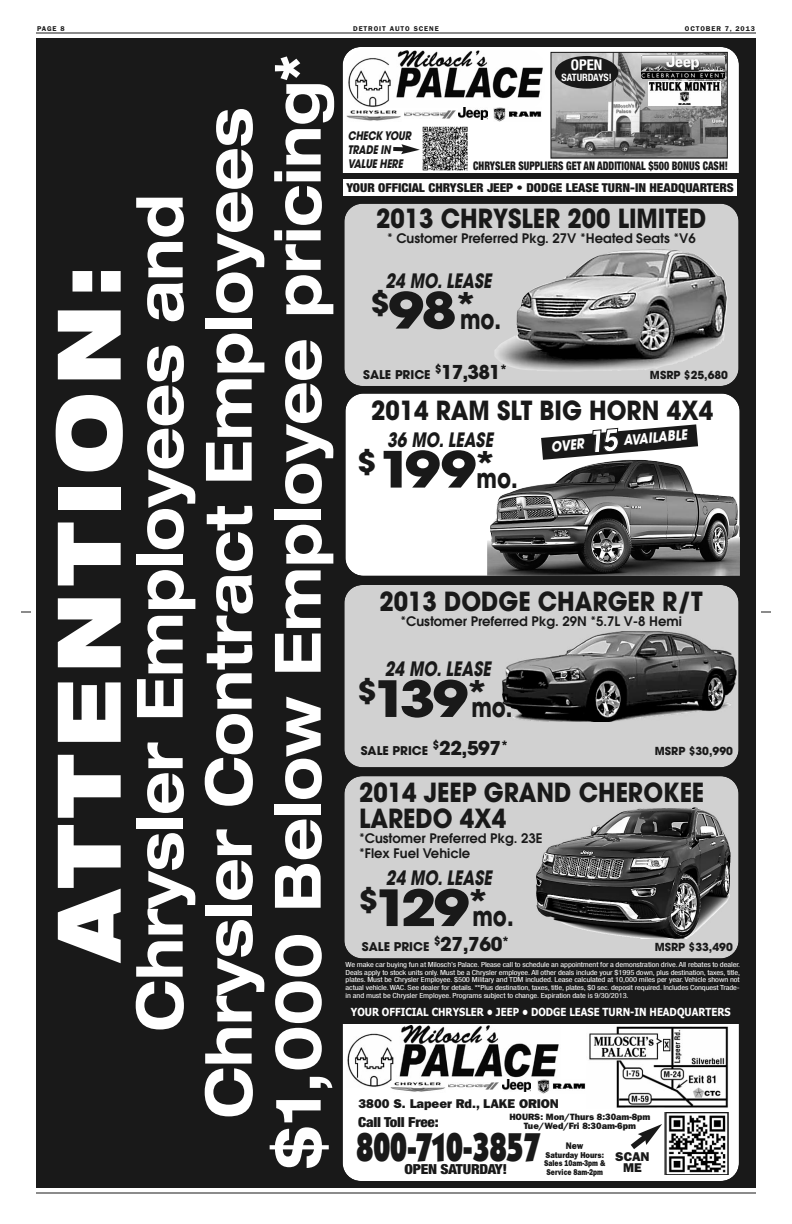
<style>
.page{position:relative;width:792px;height:1224px;background:#fff}
.page>*{position:absolute;margin:0;border:0;box-sizing:border-box;transform-origin:0 0}
.t1{font:88px "Helvetica Neue Black Ext+IWXSIJ";letter-spacing:.1em;color:#fff;scale:.89 1}
.t2{font:64px/69px "Helvetica Neue Bold Ext+DFCVWU";color:#fff;text-align:center;scale:.89 1}
.t3{font:49.6px "Avant Garde Bold+DSTLUZ";letter-spacing:-.1em;color:#191919;scale:1.17 1}
.t4{font:40.5px "Itc Kabel Ultra+KLFAGX";letter-spacing:-.02em;color:#191919;scale:.78 1}
.t5{font:29.8px "Avant Garde Bold+DSTLUZ";color:#191919;scale:1.17 1}
.t6{font:26.7px "Avant Garde Bold+DSTLUZ";color:#191919;scale:.79 1}
.t7{font:26.2px/26px "Avant Garde Bold+DSTLUZ";color:#191919;scale:.89 1}
.t8{font:19.7px "Avant Garde Bold Obl+BMJFJF";letter-spacing:.005em;color:#191919;scale:.79 1}
.t9{font:19px "Avant Garde Bold+DSTLUZ";letter-spacing:-.025em;color:#191919}
.t10{font:14.8px "Helvetica Neue Bold Cond+GIKRNT";color:#fff}
.t11{font:14px "Avant Garde Bold Obl+BMJFJF";color:#fff;scale:.87 1}
.t12{font:13.8px "Helvetica Neue Black Cond+PTWTOJ";letter-spacing:-.015em;color:#191919;scale:1.1 1}
.t13{font:13.1px/15px "Avant Garde Demi+INQEFW";color:#191919}
.t14{font:12.8px/11.7px "Franklin Gothic Heavy+RIXTEY";color:#191919;text-align:center}
.t15{font:12.3px "Helvetica Neue Condensed Black+SOUQGC";color:#191919;scale:1.06 1}
.t16{font:12px "Avant Garde Bold+DSTLUZ";color:#191919}
.t17{font:11.9px "Helvetica Neue Condensed Black+SOUQGC";color:#191919;scale:.84 1}
.t18{font:11.7px/13.9px "Avant Garde Bold Obl+BMJFJF";letter-spacing:-.02em;color:#191919;scale:.83 1}
.t19{font:11.2px "Tahoma Bold+FMZFIG";color:#fff;scale:.87 1}
.t20{font:11px "Avant Garde Bold+DSTLUZ";color:#191919}
.t21{font:10.2px "Helvetica Neue Bold Cond+GIKRNT";letter-spacing:-.01em;color:#fff}
.t22{font:9.6px "Franklin Gothic Heavy+RIXTEY";color:#191919;scale:.89 1}
.t23{font:9.2px/9.2px "Franklin Gothic Heavy+RIXTEY";color:#191919;text-align:center}
.t24{font:8.5px/8.5px "Franklin Gothic Heavy+RIXTEY";color:#191919;scale:.89 1}
.t25{font:7px/7.7px "Helvetica Neue Condensed+AYAWTP";letter-spacing:-.01em;color:#fff;text-align:justify;scale:1.2 1}
.t26{font:600 7px "Franklin Gothic";letter-spacing:.125em;color:#191919}
.s1{font-size:49.6px}
.s2{font-size:30px}
</style>
<div class="page">
<hr style="left:36px;top:1193px;width:720px;height:1px;background:#191919">
<hr style="left:36px;top:33px;width:720px;height:1px;background:#191919">
<div style="left:36px;top:38px;width:720px;height:1150px;background:#191919"></div>
<div style="left:342px;top:47px;width:397px;height:1134px;background:#fff"></div>
<div style="left:337px;top:1009px;width:407px;height:15px;background:#191919"></div>
<img style="left:587px;top:1026px;width:143px;height:82px">
<img style="left:346px;top:1025px;width:214px;height:63px">
<div style="left:663px;top:1039px;width:7px;height:12px;border:1px solid #191919"></div>
<img style="left:347px;top:50px;width:198px;height:58px;border-radius:18px">
<img style="left:405px;top:111px;width:50px;height:7px">
<img style="left:552px;top:54px;width:174px;height:103px">
<div style="left:550px;top:52px;width:178px;height:107px;border:1px solid #191919"></div>
<div style="left:342px;top:173px;width:397px;height:845px;background:#191919"></div>
<img style="left:347px;top:110px;width:54px;height:11px">
<img style="left:458px;top:108px;width:29px;height:11px">
<img style="left:494px;top:108px;width:48px;height:14px">
<img style="left:449px;top:1082px;width:50px;height:8px">
<img style="left:391px;top:1082px;width:54px;height:11px">
<img style="left:502px;top:1080px;width:29px;height:11px">
<img style="left:537px;top:1079px;width:49px;height:14px">
<img style="left:664px;top:1112px;width:64px;height:62px">
<div style="left:344px;top:180px;width:393px;height:16px;background:#fff"></div>
<svg style="left:625px;top:1124px;width:37px;height:31px"></svg>
<img style="left:423px;top:126px;width:44px;height:44px">
<svg style="left:389px;top:144px;width:31px;height:10px"></svg>
<div style="left:344px;top:203px;width:395px;height:183px;background:#d1d1d1"></div>
<div style="left:344px;top:585px;width:395px;height:183px;background:#d1d1d1"></div>
<div style="left:344px;top:776px;width:395px;height:183px;background:#d1d1d1"></div>
<div style="left:345px;top:393px;width:395px;height:183px;background:#fff"></div>
<img style="left:487px;top:460px;width:253px;height:116px">
<img style="left:494px;top:249px;width:233px;height:123px">
<img style="left:536px;top:807px;width:194px;height:131px">
<img style="left:503px;top:631px;width:234px;height:91px">
<img style="left:642px;top:56px;width:82px;height:23px">
<div style="left:555px;top:56px;width:63px;height:33px;background:#191919;border-radius:50%"></div>
<svg style="left:541px;top:424px;width:157px;height:36px"></svg>
<img style="left:649px;top:82px;width:71px;height:23px">
<p class="t26" style="left:37px;top:26px;width:29px">PAGE 8</p>
<p class="t26" style="left:353px;top:26px;width:87px">DETROIT AUTO SCENE</p>
<p class="t26" style="left:685px;top:26px;width:72px">OCTOBER 7, 2013</p>
<h1 class="t1" style="left:55px;top:961px;width:783px;rotate:-90deg">ATTENTION:</h1>
<h2 class="t2" style="left:132px;top:1171px;width:1255px;rotate:-90deg">Chrysler Employees and<br>Chrysler Contract Employees $1,000 Below Employee pricing*</h2>
<h3 class="t18" style="left:348px;top:130px;width:78px">CHECK YOUR<br>TRADE IN<br>VALUE HERE</h3>
<h3 class="t10" style="left:571px;top:60px;width:33px">OPEN</h3>
<h3 class="t21" style="left:561px;top:73px;width:52px">SATURDAYS!</h3>
<h3 class="t17" style="left:473px;top:159px;width:305px">CHRYSLER SUPPLIERS GET AN ADDITIONAL $500 BONUS CASH!</h3>
<h3 class="t15" style="left:347px;top:180px;width:367px">YOUR OFFICIAL CHRYSLER JEEP • DODGE LEASE TURN-IN HEADQUARTERS</h3>
<h3 class="t7" style="left:376px;top:209px;width:373px">2013 CHRYSLER 200 LIMITED</h3>
<h3 class="t13" style="left:387px;top:232px;width:310px">* Customer Preferred Pkg. 27V *Heated Seats *V6</h3>
<h3 class="t8" style="left:386px;top:273px;width:135px">24 MO. LEASE</h3>
<h3 class="t5" style="left:370px;top:292px;width:94px">$<span class="s1">98</span>*</h3>
<h3 class="t6" style="left:460px;top:309px;width:54px">mo.</h3>
<h3 class="t16" style="left:363px;top:370px;width:69px">SALE PRICE</h3>
<h3 class="t9" style="left:435px;top:365px;width:74px"><sup>$</sup>17,381<sup>*</sup></h3>
<h3 class="t20" style="left:650px;top:371px;width:80px">MSRP $25,680</h3>
<h3 class="t7" style="left:371px;top:400px;width:386px">2014 RAM SLT BIG HORN 4X4</h3>
<h3 class="t8" style="left:387px;top:432px;width:135px">36 MO. LEASE</h3>
<h3 class="t3" style="left:356px;top:451px;width:122px"><sup>$</sup>199<sup>*</sup></h3>
<h3 class="t6" style="left:477px;top:468px;width:54px">mo.</h3>
<h3 class="t11" style="left:551px;top:441px;width:158px;rotate:-5deg">OVER <span class="s2">15</span> AVAILABLE</h3>
<h3 class="t7" style="left:379px;top:592px;width:365px">2013 DODGE CHARGER R/T</h3>
<h3 class="t13" style="left:400px;top:615px;width:283px">*Customer Preferred Pkg. 29N *5.7L V-8 Hemi</h3>
<h3 class="t8" style="left:385px;top:662px;width:135px">24 MO. LEASE</h3>
<h3 class="t3" style="left:357px;top:680px;width:114px"><sup>$</sup>139<sup>*</sup></h3>
<h3 class="t6" style="left:471px;top:697px;width:54px">mo.</h3>
<h3 class="t16" style="left:361px;top:746px;width:69px">SALE PRICE</h3>
<h3 class="t9" style="left:433px;top:741px;width:77px"><sup>$</sup>22,597<sup>*</sup></h3>
<h3 class="t20" style="left:655px;top:746px;width:80px">MSRP $30,990</h3>
<h3 class="t7" style="left:359px;top:783px;width:389px">2014 JEEP GRAND CHEROKEE<br>LAREDO 4X4</h3>
<h3 class="t13" style="left:359px;top:832px;width:185px">*Customer Preferred Pkg. 23E *Flex Fuel Vehicle</h3>
<h3 class="t8" style="left:386px;top:871px;width:135px">24 MO. LEASE</h3>
<h3 class="t3" style="left:358px;top:889px;width:114px"><sup>$</sup>129<sup>*</sup></h3>
<h3 class="t6" style="left:473px;top:906px;width:54px">mo.</h3>
<h3 class="t16" style="left:362px;top:942px;width:69px">SALE PRICE</h3>
<h3 class="t9" style="left:434px;top:937px;width:77px"><sup>$</sup>27,760<sup>*</sup></h3>
<h3 class="t20" style="left:655px;top:943px;width:80px">MSRP $33,490</h3>
<p class="t25" style="left:346px;top:961px;width:330px">We make car buying fun at Milosch’s Palace. Please call to schedule an appointment for a demonstration drive. All rebates to dealer.<br>Deals apply to stock units only. Must be a Chrysler employee. All other deals include your $1995 down, plus destination, taxes, title, plates. Must be Chrysler Employee. $500 Military and TDM included. Lease calculated at 10,000 miles per year. Vehicle shown not actual vehicle. WAC. See dealer for details. **Plus destination, taxes, title, plates, $0 sec. deposit required. Includes Conquest Trade&shy;in and must be Chrysler Employee. Programs subject to change. Expiration date is 9/30/2013.</p>
<h3 class="t19" style="left:351px;top:1005px;width:438px">YOUR OFFICIAL CHRYSLER • JEEP • DODGE LEASE TURN-IN HEADQUARTERS</h3>
<h3 class="t14" style="left:359px;top:1098px;width:202px">3800 S. Lapeer Rd., LAKE ORION</h3>
<h3 class="t23" style="left:509px;top:1113px;width:143px">HOURS: Mon/Thurs 8:30am-8pm<br>Tue/Wed/Fri 8:30am-6pm</h3>
<h3 class="t4" style="left:356px;top:1132px;width:238px">800-710-3857</h3>
<h3 class="t12" style="left:405px;top:1164px;width:95px">OPEN SATURDAY!</h3>
<h3 class="t12" style="left:358px;top:1118px;width:75px">Call Toll Free:</h3>
<h3 class="t22" style="left:566px;top:1143px;width:21px">New</h3>
<p class="t24" style="left:544px;top:1151px;width:70px">Saturday Hours:<br>Sales 10am-3pm &amp;<br>Service 8am-2pm</p>
<h3 class="t14" style="left:615px;top:1152px;width:36px">SCAN<br>ME</h3>
</div>
